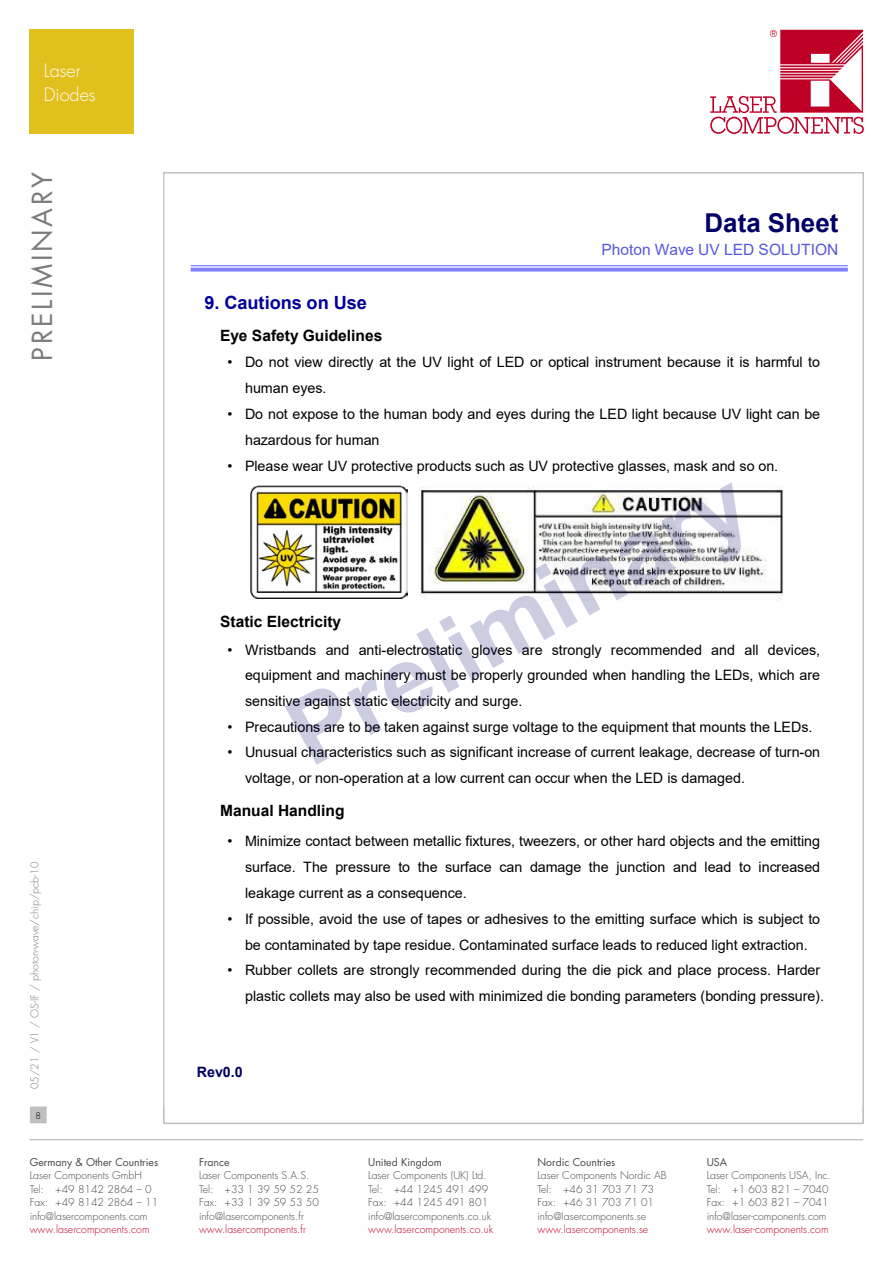
<style>
.page{position:relative;width:893px;height:1263px;background:#fff}
.page>*{position:absolute;margin:0;border:0;box-sizing:border-box;transform-origin:0 0}
.t1{font:27px "Futura Std";letter-spacing:.1em;color:#7c7c7c}
.t2{font:700 25.95px "Arial";color:#006}
.t3{font:700 18.15px "Arial";letter-spacing:-.005em;color:#009}
.t4{font:300 18px/24px "Futura Std";color:#fff}
.t5{font:700 15.6px "Arial";color:#000}
.t6{font:15.6px "Arial";color:#5757db}
.t7{font:14.4px "Arial";color:#000}
.t8{font:14.25px/26px "Arial";color:#000}
.t9{font:700 14.25px "Arial";color:#006}
.t10{font:300 10.5px/13.5px "Futura Std";color:#484848}
.t11{font:300 10.5px "Futura Std";color:#be0027}
.t12{font:10.5px "Futura Std";color:#484848}
.t13{font:300 10.5px "Futura Std";color:#7c7c7c}
.t14{font:300 9px "Futura Std";color:#000}
</style>
<div class="page">
<svg style="left:710px;top:30px;width:153px;height:104px"></svg>
<hr style="left:30px;top:1139px;width:833px;height:1px;background:#c0c0c0">
<div style="left:31px;top:1107px;width:15px;height:16px;background:#c0c0c0"></div>
<div style="left:30px;top:1106px;width:17px;height:17px;border:1px solid #c0c0c0"></div>
<hr style="left:191px;top:265px;width:657px;height:1px;background:#8b8bff">
<hr style="left:191px;top:268px;width:657px;height:4px;background:#00f;opacity:.5">
<img style="left:250px;top:485px;width:533px;height:222px">
<svg style="left:285px;top:482px;width:456px;height:283px"></svg>
<div style="left:30px;top:30px;width:104px;height:104px;background:#e1bf1d"></div>
<p class="t4" style="left:44px;top:59px;width:53px">Laser<br>Diodes</p>
<h1 class="t1" style="left:25px;top:361px;width:190px;rotate:-90deg">PRELIMINARY</h1>
<p class="t3" style="left:204px;top:290px;width:164px">9. Cautions on Use</p>
<p class="t5" style="left:220px;top:324px;width:164px">Eye Safety Guidelines</p>
<h2 class="t2" style="left:705px;top:204px;width:135px">Data Sheet</h2>
<p class="t6" style="left:601px;top:238px;width:238px">Photon Wave UV LED SOLUTION</p>
<p class="t8" style="left:227px;top:349px;width:594px">• Do not view directly at the UV light of LED or optical instrument because it is harmful to</p>
<p class="t7" style="left:245px;top:378px;width:83px">human eyes.</p>
<p class="t8" style="left:245px;top:401px;width:577px;text-indent:-18px">• Do not expose to the human body and eyes during the LED light because UV light can be hazardous for human</p>
<p class="t8" style="left:227px;top:453px;width:552px">• Please wear UV protective products such as UV protective glasses, mask and so on.</p>
<p class="t13" style="left:28px;top:1089px;width:229px;rotate:-90deg">05/21 / V1 / OS-IF / photon-wave/chip/pcb-10</p>
<p class="t14" style="left:35px;top:1110px;width:7px">8</p>
<p class="t12" style="left:30px;top:1155px;width:130px">Germany &amp; Other Countries</p>
<p class="t10" style="left:30px;top:1169px;width:130px">Laser Components GmbH<br>Tel: +49 8142 2864 – 0<br>Fax: +49 8142 2864 – 11 info@lasercomponents.com</p>
<p class="t11" style="left:30px;top:1223px;width:121px">www.lasercomponents.com</p>
<p class="t5" style="left:220px;top:611px;width:123px">Static Electricity</p>
<p class="t8" style="left:245px;top:637px;width:577px;text-align:justify;text-indent:-18px">• Wristbands and anti-electrostatic gloves are strongly recommended and all devices, equipment and machinery must be properly grounded when handling the LEDs, which are sensitive against static electricity and surge.</p>
<p class="t8" style="left:227px;top:713px;width:586px">• Precautions are to be taken against surge voltage to the equipment that mounts the LEDs.</p>
<p class="t8" style="left:245px;top:739px;width:577px;text-indent:-18px">• Unusual characteristics such as significant increase of current leakage, decrease of turn-on voltage, or non-operation at a low current can occur when the LED is damaged.</p>
<p class="t5" style="left:220px;top:800px;width:126px">Manual Handling</p>
<p class="t8" style="left:245px;top:828px;width:577px;text-align:justify;text-indent:-18px">• Minimize contact between metallic fixtures, tweezers, or other hard objects and the emitting surface. The pressure to the surface can damage the junction and lead to increased leakage current as a consequence.</p>
<p class="t8" style="left:227px;top:905px;width:594px;text-align:center">• If possible, avoid the use of tapes or adhesives to the emitting surface which is subject to be contaminated by tape residue. Contaminated surface leads to reduced light extraction.</p>
<p class="t8" style="left:227px;top:957px;width:594px">• Rubber collets are strongly recommended during the die pick and place process. Harder</p>
<p class="t7" style="left:245px;top:986px;width:580px">plastic collets may also be used with minimized die bonding parameters (bonding pressure).</p>
<p class="t9" style="left:197px;top:1062px;width:47px">Rev0.0</p>
<p class="t12" style="left:199px;top:1155px;width:32px">France</p>
<p class="t10" style="left:199px;top:1169px;width:121px">Laser Components S.A.S.<br>Tel: +33 1 39 59 52 25<br>Fax: +33 1 39 59 53 50 info@lasercomponents.fr</p>
<p class="t11" style="left:199px;top:1223px;width:108px">www.lasercomponents.fr</p>
<p class="t12" style="left:368px;top:1155px;width:75px">United Kingdom</p>
<p class="t10" style="left:368px;top:1169px;width:124px">Laser Components (UK) Ltd.<br>Tel: +44 1245 491 499<br>Fax: +44 1245 491 801 info@lasercomponents.co.uk</p>
<p class="t11" style="left:368px;top:1223px;width:126px">www.lasercomponents.co.uk</p>
<p class="t12" style="left:537px;top:1155px;width:79px">Nordic Countries</p>
<p class="t10" style="left:537px;top:1169px;width:131px">Laser Components Nordic AB<br>Tel: +46 31 703 71 73<br>Fax: +46 31 703 71 01 info@lasercomponents.se</p>
<p class="t11" style="left:537px;top:1223px;width:112px">www.lasercomponents.se</p>
<p class="t12" style="left:707px;top:1155px;width:22px">USA</p>
<p class="t10" style="left:707px;top:1169px;width:126px">Laser Components USA, Inc.<br>Tel: +1 603 821 – 7040<br>Fax: +1 603 821 – 7041 info@laser-components.com</p>
<p class="t11" style="left:707px;top:1223px;width:123px">www.laser-components.com</p>
</div>
